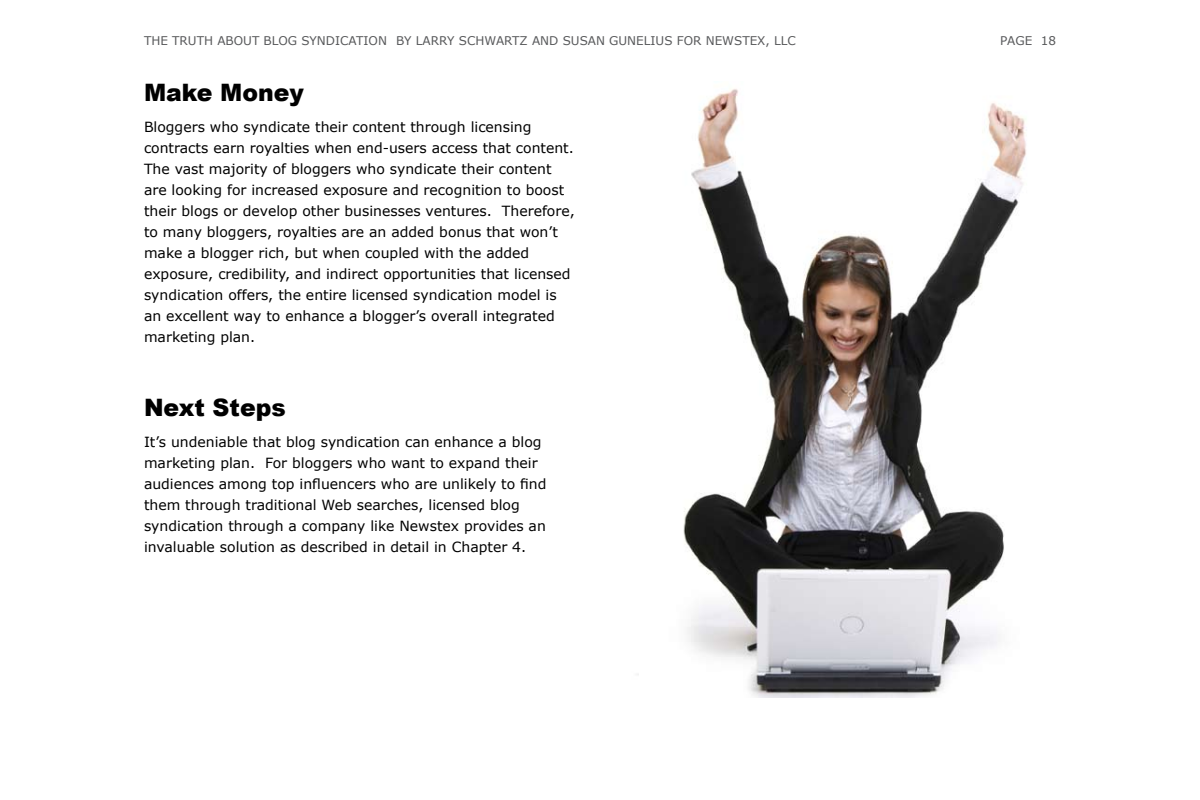
<style>
.page{position:relative;width:1200px;height:800px;background:#fff}
.page>*{position:absolute;margin:0;border:0;box-sizing:border-box;transform-origin:0 0}
.t1{font:900 24px "Arial";color:#000}
.t2{font:14px/21px "Verdana";color:#000}
.t3{font:12px "Verdana";color:#58595b}
</style>
<div class="page">
<img style="left:637px;top:89px;width:389px;height:608px">
<p class="t3" style="left:144px;top:33px;width:235px">the truth abo ut blog syndicationb</p>
<p class="t3" style="left:404px;top:33px;width:393px">y Larry Schwartz and susan gun elius fo r n ewstex, llc</p>
<p class="t3" style="left:1000px;top:33px;width:57px">page 18</p>
<h1 class="t1" style="left:144px;top:75px;width:161px">Make Money</h1>
<p class="t2" style="left:144px;top:117px;width:432px">Bloggers who syndicate their content through licensing contracts earn royalties when end-users access that content.<br>The vast majority of bloggers who syndicate their content are looking for increased exposure and recognition to boost their blogs or develop other businesses ventures. Therefore, to many bloggers, royalties are an added bonus that won’t make a blogger rich, but when coupled with the added exposure, credibility, and indirect opportunities that licensed syndication offers, the entire licensed syndication model is an excellent way to enhance a blogger’s overall integrated marketing plan.</p>
<h1 class="t1" style="left:144px;top:390px;width:143px">Next Steps</h1>
<p class="t2" style="left:144px;top:432px;width:404px">It’s undeniable that blog syndication can enhance a blog marketing plan. For bloggers who want to expand their audiences among top influencers who are unlikely to find them through traditional Web searches, licensed blog syndication through a company like Newstex provides an invaluable solution as described in detail in Chapter 4.</p>
</div>
